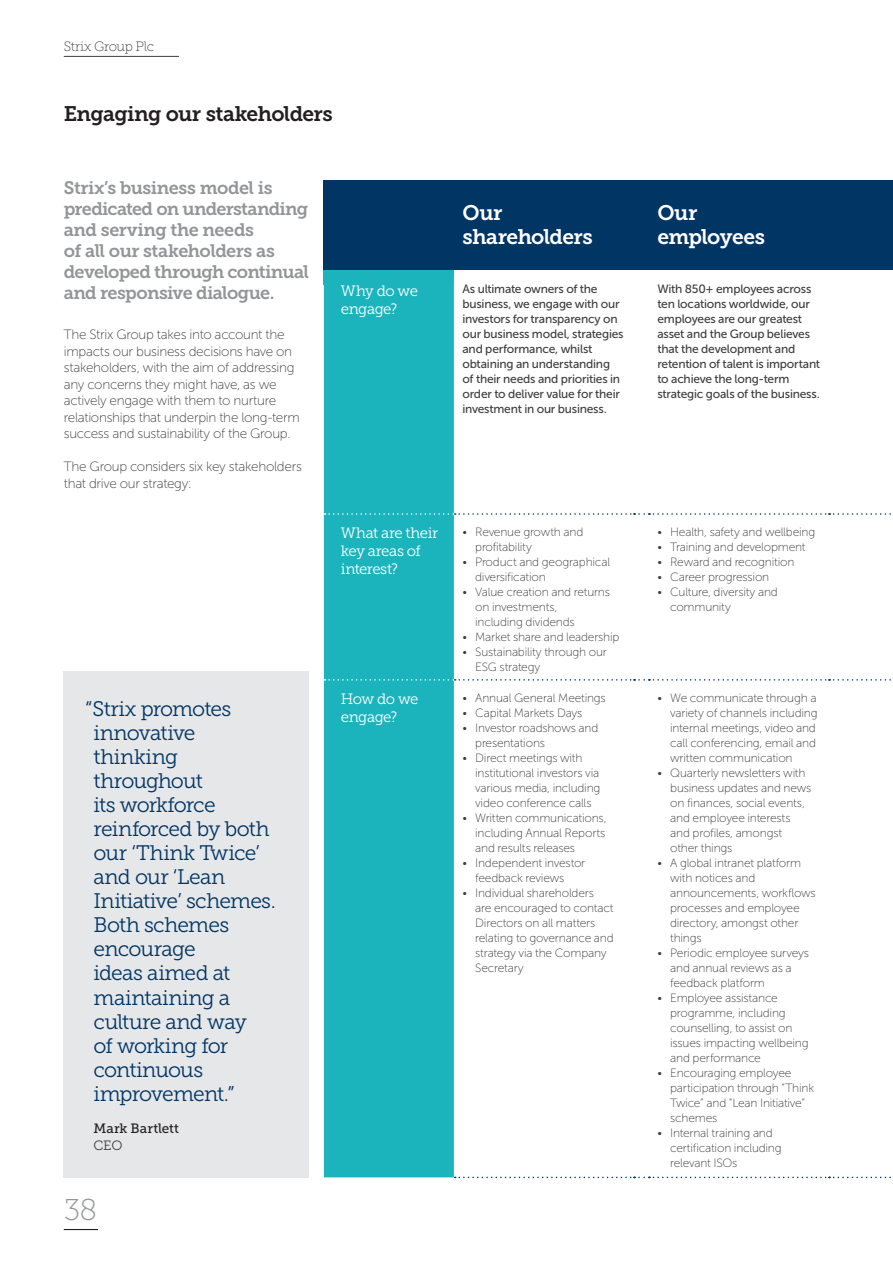
<style>
.page{position:relative;width:893px;height:1263px;background:#fff}
.page>*{position:absolute;margin:0;border:0;box-sizing:border-box;transform-origin:0 0}
.t1{font:30px "Museo Slab 100";color:#939598}
.t2{font:21px/24px "Museo Slab 300";letter-spacing:-.035em;color:#003564}
.t3{font:21px/24px "Museo Slab 700";letter-spacing:-.025em;color:#fff}
.t4{font:21px "Museo Slab 700";letter-spacing:-.03em;color:#231f20}
.t5{font:18px/21px "Museo Slab 700";letter-spacing:-.035em;color:#939598}
.t6{font:15px/18px "Museo Slab 300";letter-spacing:-.035em;color:#fff}
.t7{font:13.5px/16.5px "Museo Sans 100";letter-spacing:-.02em;color:#3e3e3f}
.t8{font:13.5px "Museo Slab 100";letter-spacing:-.025em;color:#3e3e3f}
.t9{font:13.5px "Museo Slab 500";letter-spacing:.005em;color:#231f20}
.t10{font:13.5px "Museo Slab 300";color:#3e3e3f}
.t11{font:12px/15px "Museo Sans 100";letter-spacing:-.015em;color:#3e3e3f}
.t12{font:12px/15px "Museo Sans 500";letter-spacing:-.015em;color:#3e3e3f}
</style>
<div class="page">
<hr style="left:64px;top:56px;width:115px;height:1px;background:#3e3e3f">
<hr style="left:64px;top:1229px;width:34px;height:1px;background:#231f20">
<div style="left:324px;top:240px;width:130px;height:45px;background:#1bb4bc"></div>
<div style="left:324px;top:181px;width:569px;height:89px;background:#003564"></div>
<div style="left:324px;top:276px;width:130px;height:901px;background:#1bb4bc"></div>
<svg style="left:455px;top:1177px;width:436px;height:1px"></svg>
<svg style="left:325px;top:513px;width:566px;height:2px"></svg>
<svg style="left:325px;top:679px;width:566px;height:2px"></svg>
<div style="left:64px;top:672px;width:245px;height:506px;background:#e6e7e9"></div>
<p class="t8" style="left:64px;top:39px;width:92px">Strix Group Plc</p>
<h2 class="t4" style="left:64px;top:102px;width:271px">Engaging our stakeholders</h2>
<h3 class="t5" style="left:64px;top:177px;width:247px">Strix’s business model is predicated on understanding and serving the needs<br>of all our stakeholders as developed through continual and responsive dialogue.</h3>
<p class="t7" style="left:64px;top:326px;width:238px">The Strix Group takes into account the impacts our business decisions have on stakeholders, with the aim of addressing any concerns they might have, as we actively engage with them to nurture relationships that underpin the long-term success and sustainability of the Group.</p>
<p class="t7" style="left:64px;top:458px;width:240px">The Group considers six key stakeholders that drive our strategy:</p>
<p class="t2" style="left:94px;top:697px;width:184px;text-indent:-8px">“Strix promotes innovative thinking throughout<br>its workforce reinforced by both our ‘Think Twice’ and our ‘Lean<br>Initiative’ schemes.<br>Both schemes encourage<br>ideas aimed at maintaining a culture and way<br>of working for continuous improvement.”</p>
<p class="t9" style="left:94px;top:1121px;width:87px">Mark Bartlett</p>
<p class="t10" style="left:94px;top:1138px;width:31px">CEO</p>
<h1 class="t1" style="left:64px;top:1194px;width:35px">38</h1>
<h2 class="t3" style="left:462px;top:201px;width:132px">Our shareholders</h2>
<h2 class="t3" style="left:657px;top:201px;width:109px">Our employees</h2>
<p class="t6" style="left:341px;top:282px;width:79px">Why do we engage?</p>
<p class="t12" style="left:462px;top:282px;width:163px">As ultimate owners of the business, we engage with our investors for transparency on our business model, strategies and performance, whilst obtaining an understanding of their needs and priorities in order to deliver value for their investment in our business.</p>
<p class="t12" style="left:657px;top:282px;width:164px">With 850+ employees across ten locations worldwide, our employees are our greatest asset and the Group believes that the development and retention of talent is important to achieve the long-term strategic goals of the business.</p>
<p class="t6" style="left:341px;top:524px;width:99px">What are their key areas of interest?</p>
<p class="t11" style="left:475px;top:524px;width:110px;text-indent:-13px">• Revenue growth and profitability</p>
<p class="t11" style="left:475px;top:554px;width:136px;text-indent:-13px">• Product and geographical diversification</p>
<p class="t11" style="left:475px;top:584px;width:136px;text-indent:-13px">• Value creation and returns on investments,<br>including dividends</p>
<p class="t11" style="left:462px;top:629px;width:158px">• Market share and leadership</p>
<p class="t11" style="left:475px;top:644px;width:133px;text-indent:-13px">• Sustainability through our<br>ESG strategy</p>
<p class="t6" style="left:341px;top:690px;width:79px">How do we engage?</p>
<p class="t11" style="left:462px;top:690px;width:145px">• Annual General Meetings</p>
<p class="t11" style="left:462px;top:705px;width:121px">• Capital Markets Days</p>
<p class="t11" style="left:475px;top:720px;width:125px;text-indent:-13px">• Investor roadshows and presentations</p>
<p class="t11" style="left:475px;top:750px;width:127px;text-indent:-13px">• Direct meetings with institutional investors via various media, including video conference calls</p>
<p class="t11" style="left:475px;top:810px;width:133px;text-align:justify;text-indent:-13px">• Written communications, including Annual Reports and results releases</p>
<p class="t11" style="left:475px;top:855px;width:112px;text-indent:-13px">• Independent investor feedback reviews</p>
<p class="t11" style="left:475px;top:885px;width:140px;text-indent:-13px">• Individual shareholders<br>are encouraged to contact<br>Directors on all matters relating to governance and strategy via the Company<br>Secretary</p>
<p class="t11" style="left:657px;top:524px;width:159px">• Health, safety and wellbeing</p>
<p class="t11" style="left:657px;top:539px;width:150px">• Training and development</p>
<p class="t11" style="left:657px;top:554px;width:138px">• Reward and recognition</p>
<p class="t11" style="left:657px;top:569px;width:113px">• Career progression</p>
<p class="t11" style="left:670px;top:584px;width:109px;text-indent:-13px">• Culture, diversity and community</p>
<p class="t11" style="left:670px;top:690px;width:149px;text-indent:-13px">• We communicate through a variety of channels including internal meetings, video and call conferencing, email and written communication</p>
<p class="t11" style="left:670px;top:765px;width:143px;text-indent:-13px">• Quarterly newsletters with business updates and news on finances, social events, and employee interests and profiles, amongst other things</p>
<p class="t11" style="left:670px;top:855px;width:147px;text-indent:-13px">• A global intranet platform with notices and announcements, workflows processes and employee directory, amongst other things</p>
<p class="t11" style="left:670px;top:945px;width:140px;text-indent:-13px">• Periodic employee surveys and annual reviews as a feedback platform</p>
<p class="t11" style="left:670px;top:990px;width:140px;text-indent:-13px">• Employee assistance programme, including counselling, to assist on issues impacting wellbeing and performance</p>
<p class="t11" style="left:670px;top:1065px;width:145px;text-indent:-13px">• Encouraging employee participation through “Think<br>Twice” and “Lean Initiative” schemes</p>
<p class="t11" style="left:670px;top:1125px;width:113px;text-indent:-13px">• Internal training and certification including relevant ISOs</p>
</div>
